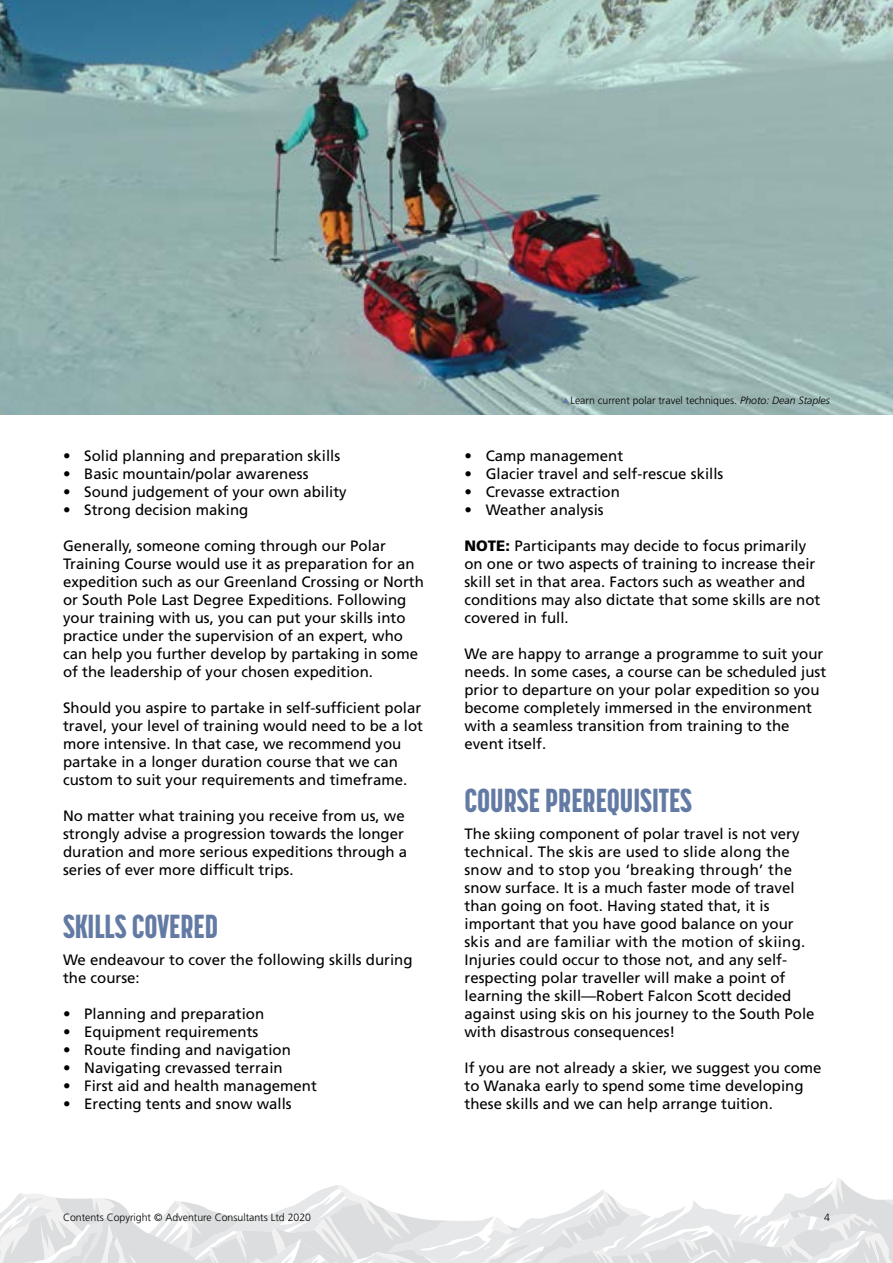
<style>
.page{position:relative;width:893px;height:1263px;background:#fff}
.page>*{position:absolute;margin:0;border:0;box-sizing:border-box;transform-origin:0 0}
.t1{font:800 33px "Korolev Compressed";color:#637ba4}
.t2{font:15px/18px "Frutiger LT Std";color:#000}
.t3{font:300 10.5px "Frutiger LT Std";color:#000}
.s1{font-style:italic}
.s2{font-weight:900}
</style>
<div class="page">
<svg style="left:0;top:1178px;width:893px;height:85px"></svg>
<img style="left:0;top:0;width:893px;height:414px">
<svg style="left:562px;top:397px;width:7px;height:6px"></svg>
<p class="t2" style="left:63px;top:447px;width:279px">• Solid planning and preparation skills</p>
<p class="t2" style="left:63px;top:465px;width:247px">• Basic mountain/polar awareness</p>
<p class="t2" style="left:63px;top:483px;width:285px">• Sound judgement of your own ability</p>
<p class="t2" style="left:63px;top:501px;width:187px">• Strong decision making</p>
<p class="t2" style="left:63px;top:537px;width:362px">Generally, someone coming through our Polar Training Course would use it as preparation for an expedition such as our Greenland Crossing or North or South Pole Last Degree Expeditions. Following your training with us, you can put your skills into practice under the supervision of an expert, who can help you further develop by partaking in some of the leadership of your chosen expedition.</p>
<p class="t2" style="left:63px;top:699px;width:362px">Should you aspire to partake in self-sufficient polar travel, your level of training would need to be a lot more intensive. In that case, we recommend you partake in a longer duration course that we can custom to suit your requirements and timeframe.</p>
<p class="t2" style="left:63px;top:807px;width:346px">No matter what training you receive from us, we strongly advise a progression towards the longer duration and more serious expeditions through a series of ever more difficult trips.</p>
<h1 class="t1" style="left:63px;top:907px;width:157px">SKILLS COVERED</h1>
<p class="t2" style="left:63px;top:951px;width:351px">We endeavour to cover the following skills during the course:</p>
<p class="t2" style="left:63px;top:1005px;width:203px">• Planning and preparation</p>
<p class="t2" style="left:63px;top:1023px;width:197px">• Equipment requirements</p>
<p class="t2" style="left:63px;top:1041px;width:229px">• Route finding and navigation</p>
<p class="t2" style="left:63px;top:1059px;width:221px">• Navigating crevassed terrain</p>
<p class="t2" style="left:63px;top:1077px;width:255px">• First aid and health management</p>
<p class="t2" style="left:63px;top:1095px;width:230px">• Erecting tents and snow walls</p>
<p class="t3" style="left:570px;top:395px;width:261px">Learn current polar travel techniques. <span class="s1">Photo: Dean Staples</span></p>
<p class="t2" style="left:464px;top:447px;width:160px">• Camp management</p>
<p class="t2" style="left:464px;top:465px;width:260px">• Glacier travel and self-rescue skills</p>
<p class="t2" style="left:464px;top:483px;width:157px">• Crevasse extraction</p>
<p class="t2" style="left:464px;top:501px;width:141px">• Weather analysis</p>
<p class="t2" style="left:464px;top:537px;width:357px"><span class="s2">NOTE:</span> Participants may decide to focus primarily on one or two aspects of training to increase their skill set in that area. Factors such as weather and conditions may also dictate that some skills are not covered in full.</p>
<p class="t2" style="left:464px;top:645px;width:363px">We are happy to arrange a programme to suit your needs. In some cases, a course can be scheduled just prior to departure on your polar expedition so you become completely immersed in the environment with a seamless transition from training to the event itself.</p>
<h1 class="t1" style="left:464px;top:781px;width:229px">COURSE PREREQUISITES</h1>
<p class="t2" style="left:464px;top:825px;width:352px">The skiing component of polar travel is not very technical. The skis are used to slide along the snow and to stop you ‘breaking through’ the snow surface. It is a much faster mode of travel than going on foot. Having stated that, it is important that you have good balance on your skis and are familiar with the motion of skiing.<br>Injuries could occur to those not, and any self&shy;respecting polar traveller will make a point of learning the skill—Robert Falcon Scott decided against using skis on his journey to the South Pole with disastrous consequences!</p>
<p class="t2" style="left:464px;top:1059px;width:359px">If you are not already a skier, we suggest you come to Wanaka early to spend some time developing these skills and we can help arrange tuition.</p>
<p class="t3" style="left:63px;top:1211px;width:250px">Contents Copyright © Adventure Consultants Ltd 2020</p>
<p class="t3" style="left:824px;top:1211px;width:7px">4</p>
</div>
